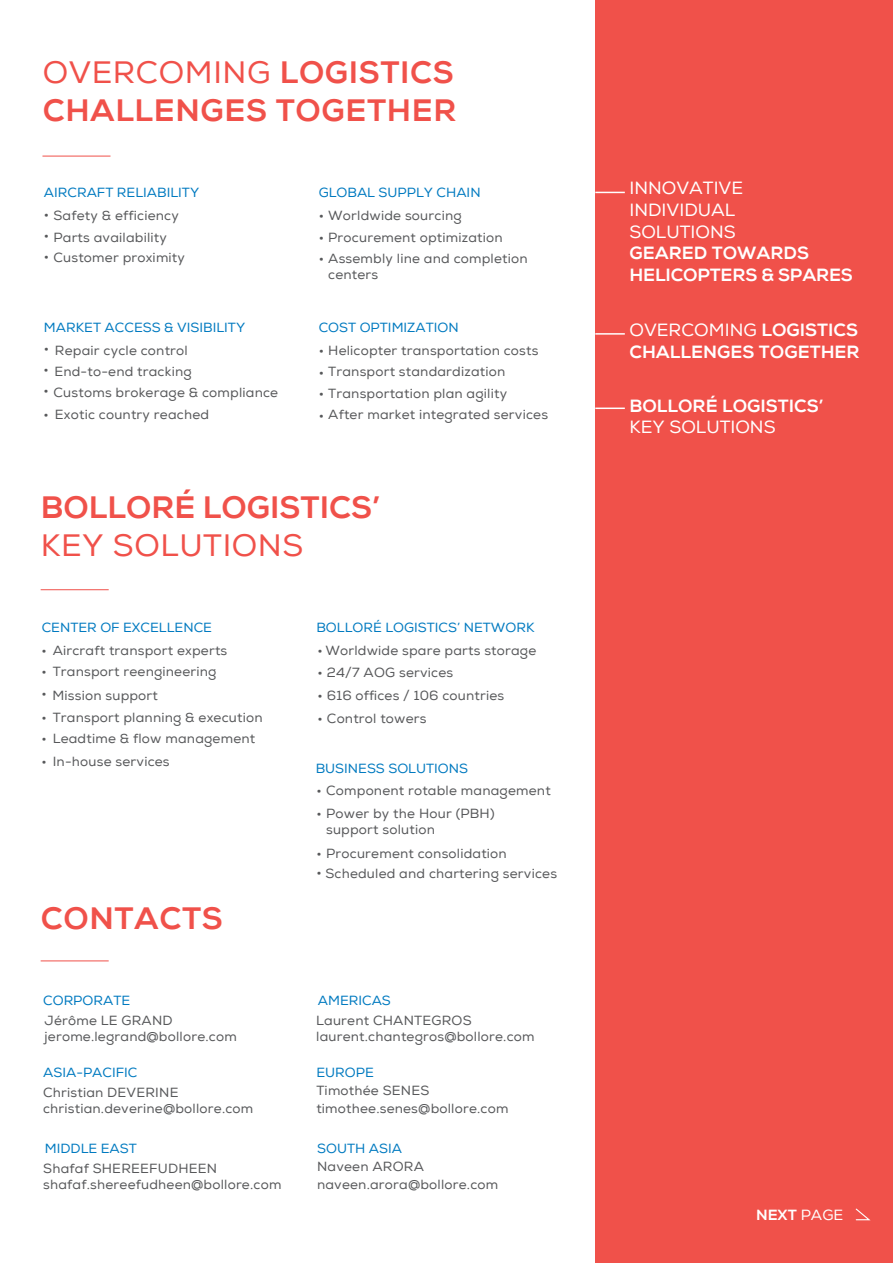
<style>
.page{position:relative;width:893px;height:1263px;background:#fff}
.page>*{position:absolute;margin:0;border:0;box-sizing:border-box;transform-origin:0 0}
.t1{font:31.5px "Nexa";letter-spacing:.02em;color:#f0514a}
.t2{font:31.5px "Nexa X Bold";letter-spacing:.02em;color:#f0514a}
.t3{font:31.5px "Nexa X Bold";color:#f0514a}
.t4{font:18px/21.6px "Nexa X Bold";color:#fff}
.t5{font:18px/21.6px "Nexa";color:#fff}
.t6{font:15px "Nexa X Bold";color:#fff}
.t7{font:13.5px/16.2px "Nexa";letter-spacing:.015em;color:#57585a}
.t8{font:13.5px "Nexa";color:#007ac0}
.s1{font-family:"Nexa X Bold"}
.s2{font-family:"Nexa"}
</style>
<div class="page">
<hr style="left:42px;top:156px;width:69px;height:1px;background:#f0514a">
<div style="left:595px;top:0;width:298px;height:1263px;background:#f0514a"></div>
<svg style="left:855px;top:1208px;width:16px;height:13px"></svg>
<hr style="left:41px;top:589px;width:68px;height:1px;background:#f0514a">
<hr style="left:41px;top:960px;width:68px;height:1px;background:#f0514a">
<hr style="left:595px;top:192px;width:30px;height:1px;background:#fff">
<hr style="left:595px;top:333px;width:30px;height:2px;background:#fff">
<hr style="left:595px;top:408px;width:30px;height:1px;background:#fff">
<h1 class="t1" style="left:43px;top:53px;width:413px">OVERCOMING <span class="s1">LOGISTICS</span></h1>
<h1 class="t2" style="left:43px;top:90px;width:415px">CHALLENGES TOGETHER</h1>
<p class="t8" style="left:44px;top:184px;width:157px">AIRCRAFT RELIABILITY</p>
<p class="t7" style="left:53px;top:208px;width:127px">Safety &amp; efficiency</p>
<p class="t7" style="left:44px;top:204px;width:7px;line-height:21.1px;text-align:justify">• • •</p>
<p class="t7" style="left:53px;top:229px;width:115px">Parts availability</p>
<p class="t7" style="left:53px;top:250px;width:133px">Customer proximity</p>
<p class="t8" style="left:44px;top:320px;width:203px">MARKET ACCESS &amp; VISIBILITY</p>
<p class="t7" style="left:54px;top:340px;width:226px;line-height:21px">Repair cycle control<br>End-to-end tracking<br>Customs brokerage &amp; compliance</p>
<p class="t7" style="left:43px;top:338px;width:7px;line-height:21px">• •</p>
<p class="t7" style="left:43px;top:379px;width:7px;line-height:24px">• •</p>
<p class="t7" style="left:55px;top:407px;width:156px">Exotic country reached</p>
<p class="t8" style="left:319px;top:184px;width:163px">GLOBAL SUPPLY CHAIN</p>
<p class="t7" style="left:319px;top:208px;width:145px">• Worldwide sourcing</p>
<p class="t7" style="left:319px;top:229px;width:185px">• Procurement optimization</p>
<p class="t7" style="left:328px;top:250px;width:201px;text-indent:-10px">• Assembly line and completion centers</p>
<p class="t8" style="left:319px;top:319px;width:142px">COST OPTIMIZATION</p>
<p class="t7" style="left:319px;top:343px;width:221px">• Helicopter transportation costs</p>
<p class="t7" style="left:319px;top:363px;width:188px">• Transport standardization</p>
<p class="t7" style="left:319px;top:386px;width:190px">• Transportation plan agility</p>
<p class="t7" style="left:319px;top:406px;width:231px">• After market integrated services</p>
<h1 class="t3" style="left:41px;top:488px;width:341px">BOLLORÉ LOGISTICS’</h1>
<h1 class="t1" style="left:41px;top:526px;width:264px">KEY SOLUTIONS</h1>
<p class="t8" style="left:42px;top:619px;width:172px">CENTER OF EXCELLENCE</p>
<p class="t7" style="left:42px;top:642px;width:187px">• Aircraft transport experts</p>
<p class="t7" style="left:42px;top:660px;width:176px;line-height:22.5px">• Transport reengineering •</p>
<p class="t7" style="left:52px;top:687px;width:107px">Mission support</p>
<p class="t7" style="left:42px;top:709px;width:223px">• Transport planning &amp; execution</p>
<p class="t7" style="left:42px;top:731px;width:215px">• Leadtime &amp; flow management</p>
<p class="t7" style="left:42px;top:753px;width:130px">• In-house services</p>
<h1 class="t2" style="left:41px;top:899px;width:183px">CONTACTS</h1>
<p class="t8" style="left:43px;top:992px;width:89px">CORPORATE</p>
<p class="t7" style="left:45px;top:1012px;width:194px">Jérôme LE GRAND jerome.legrand@bollore.com</p>
<p class="t8" style="left:43px;top:1065px;width:96px">ASIA-PACIFIC</p>
<p class="t7" style="left:43px;top:1085px;width:212px">Christian DEVERINE christian.deverine@bollore.com</p>
<p class="t8" style="left:45px;top:1141px;width:94px">MIDDLE EAST</p>
<p class="t7" style="left:43px;top:1161px;width:240px">Shafaf SHEREEFUDHEEN shafaf.shereefudheen@bollore.com</p>
<p class="t8" style="left:316px;top:619px;width:220px">BOLLORÉ LOGISTICS’ NETWORK</p>
<p class="t7" style="left:317px;top:642px;width:220px">• Worldwide spare parts storage</p>
<p class="t7" style="left:317px;top:664px;width:137px">• 24/7 AOG services</p>
<p class="t7" style="left:317px;top:687px;width:188px">• 616 offices / 106 countries</p>
<p class="t7" style="left:317px;top:710px;width:111px">• Control towers</p>
<p class="t8" style="left:316px;top:760px;width:154px">BUSINESS SOLUTIONS</p>
<p class="t7" style="left:317px;top:783px;width:236px">• Component rotable management</p>
<p class="t7" style="left:317px;top:806px;width:180px">• Power by the Hour (PBH)</p>
<p class="t7" style="left:317px;top:845px;width:192px">• Procurement consolidation</p>
<p class="t7" style="left:317px;top:866px;width:242px">• Scheduled and chartering services</p>
<p class="t7" style="left:326px;top:822px;width:110px">support solution</p>
<p class="t8" style="left:318px;top:992px;width:75px">AMERICAS</p>
<p class="t7" style="left:316px;top:1012px;width:220px">Laurent CHANTEGROS laurent.chantegros@bollore.com</p>
<p class="t8" style="left:316px;top:1065px;width:59px">EUROPE</p>
<p class="t7" style="left:316px;top:1082px;width:194px;line-height:18px">Timothée SENES timothee.senes@bollore.com</p>
<p class="t8" style="left:317px;top:1141px;width:86px">SOUTH ASIA</p>
<p class="t7" style="left:317px;top:1158px;width:183px;line-height:18px">Naveen ARORA naveen.arora@bollore.com</p>
<h2 class="t5" style="left:629px;top:178px;width:115px">INNOVATIVE<br>INDIVIDUAL<br>SOLUTIONS</h2>
<h2 class="t4" style="left:629px;top:242px;width:225px">GEARED TOWARDS<br>HELICOPTERS &amp; SPARES</h2>
<h2 class="t5" style="left:629px;top:319px;width:230px">OVERCOMING <span class="s1">LOGISTICS</span></h2>
<h2 class="t4" style="left:629px;top:341px;width:232px">CHALLENGES TOGETHER</h2>
<h2 class="t4" style="left:629px;top:395px;width:195px">BOLLORÉ LOGISTICS’</h2>
<h2 class="t5" style="left:629px;top:416px;width:148px">KEY SOLUTIONS</h2>
<p class="t6" style="left:756px;top:1205px;width:89px">NEXT <span class="s2">PAGE</span></p>
</div>
